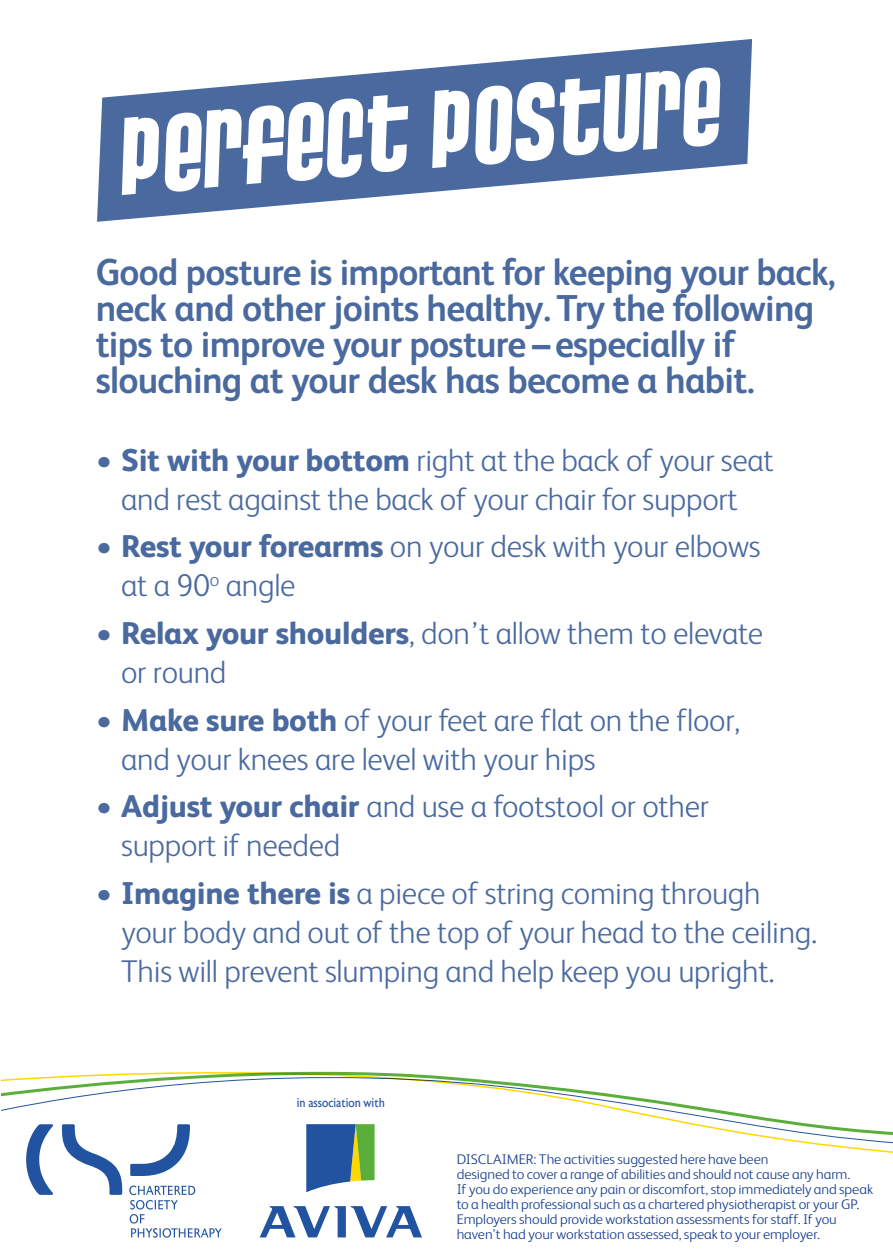
<style>
.page{position:relative;width:893px;height:1259px;background:#fff}
.page>*{position:absolute;margin:0;border:0;box-sizing:border-box;transform-origin:0 0}
.t1{font:115.2px "Pussycat Snickers";color:#fff;scale:1.04 1}
.t2{font:700 37.5px/36px "FS Albert";letter-spacing:-.02em;color:#4a6a9f}
.t3{font:300 31.5px/39px "FS Albert";letter-spacing:-.01em;color:#4a6a9f}
.t4{font:300 14.1px/15px "FS Albert";letter-spacing:-.005em;color:#163d8e;scale:1.05 1}
.t5{font:condensed 12.9px "CSP Astoria";color:#2253a0}
.s1{font-weight:700;font-size:33px}
.s2{font-weight:800}
</style>
<div class="page">
<svg style="left:123px;top:1071px;width:770px;height:82px"></svg>
<svg style="left:129px;top:1185px;width:93px;height:52px"></svg>
<svg style="left:130px;top:1124px;width:60px;height:52px"></svg>
<svg style="left:1px;top:1073px;width:122px;height:121px"></svg>
<svg style="left:306px;top:1124px;width:69px;height:68px;background:#58848e"></svg>
<svg style="left:260px;top:1206px;width:162px;height:31px"></svg>
<svg style="left:97px;top:39px;width:655px;height:183px;fill:#4a6a9f"></svg>
<h1 class="t1" style="left:108px;top:95px;width:582px;rotate:-5deg">Perfect Posture</h1>
<p class="t2" style="left:96px;top:253px;width:742px">Good posture is important for keeping your back, neck and other joints healthy. Try the following tips to improve your posture – especially if slouching at your desk has become a habit.</p>
<p class="t3" style="left:96px;top:439px;width:680px;text-align:center"><span class="s1">•</span> <span class="s2">Sit with your bottom</span> right at the back of your seat and rest against the back of your chair for support</p>
<p class="t3" style="left:121px;top:526px;width:641px;text-indent:-25px"><span class="s1">•</span> <span class="s2">Rest your forearms</span> on your desk with your elbows at a 90<sup>o</sup> angle</p>
<p class="t3" style="left:121px;top:612px;width:643px;text-indent:-25px"><span class="s1">•</span> <span class="s2">Relax your shoulders</span>, don’t allow them to elevate or round</p>
<p class="t3" style="left:121px;top:699px;width:621px;text-indent:-25px"><span class="s1">•</span> <span class="s2">Make sure both</span> of your feet are flat on the floor, and your knees are level with your hips</p>
<p class="t3" style="left:121px;top:785px;width:589px;text-indent:-25px"><span class="s1">•</span> <span class="s2">Adjust your chair</span> and use a footstool or other support if needed</p>
<p class="t3" style="left:121px;top:872px;width:698px;text-indent:-26px"><span class="s1">•</span> <span class="s2">Imagine there is</span> a piece of string coming through your body and out of the top of your head to the ceiling.<br>This will prevent slumping and help keep you upright.</p>
<p class="t5" style="left:297px;top:1095px;width:90px">in association with</p>
<p class="t4" style="left:457px;top:1151px;width:398px">DISCLAIMER: The activities suggested here have been<br>designed to cover a range of abilities and should not cause any harm.<br>If you do experience any pain or discomfort, stop immediately and speak to a health professional such as a chartered physiotherapist or your GP.<br>Employers should provide workstation assessments for staff. If you haven’t had your workstation assessed, speak to your employer.</p>
</div>
